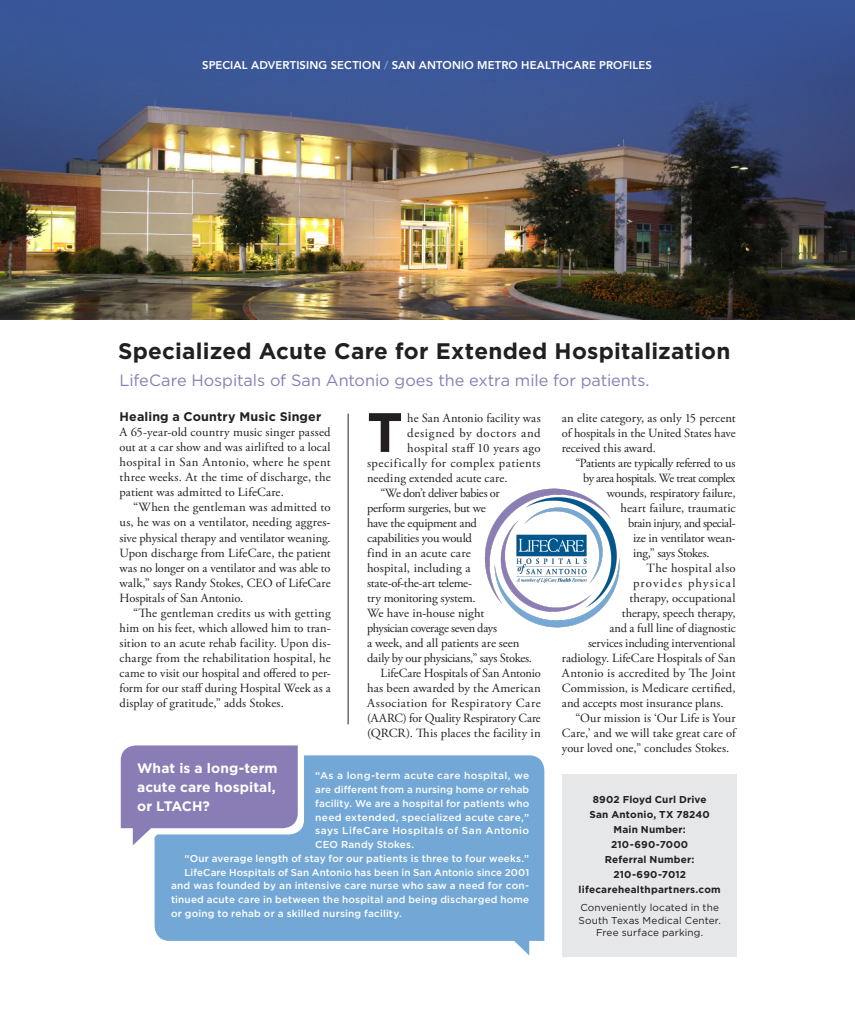
<style>
.page{position:relative;width:855px;height:1013px;background:#fff}
.page>*{position:absolute;margin:0;border:0;box-sizing:border-box;transform-origin:0 0}
.Body_Copy{font:700 55.38px "Gotham";color:#231f20}
.Headline{font:700 22.5px "Gotham";letter-spacing:.01em;color:#231f20}
.Headline-2{font:16.25px "Gotham";letter-spacing:-.005em;color:#8a7db5}
.Body_Copy-2{font:700 13.75px/19.1px "Gotham";letter-spacing:.005em;color:#fff}
.Body_Copy-3{font:12.5px/15px "Adobe Garamond Pro";color:#231f20;text-align:justify}
.Body_Copy-4{font:12.5px "Adobe Garamond Pro";letter-spacing:-.03em;color:#231f20}
.Body_Copy-5{font:12.5px "Adobe Garamond Pro";letter-spacing:-.02em;color:#231f20}
.Body_Copy-6{font:12.5px "Adobe Garamond Pro";letter-spacing:.025em;color:#231f20}
.Body_Copy-7{font:12.5px "Adobe Garamond Pro";letter-spacing:.04em;color:#231f20}
.Body_Copy-8{font:12.5px "Adobe Garamond Pro";letter-spacing:-.04em;color:#231f20}
.Subhead{font:700 12.5px "Gotham";letter-spacing:.01em;color:#231f20}
.Body_Copy-9{font:12.5px "Adobe Garamond Pro";letter-spacing:.05em;color:#231f20}
.Body_Copy-10{font:12.5px "Adobe Garamond Pro";letter-spacing:.085em;color:#231f20}
.Body_Text{font:800 11.25px "Avenir";letter-spacing:.015em;color:#fff}
.Body_Copy-11{font:500 10px/13.8px "Gotham";letter-spacing:.02em;color:#fff;text-align:justify}
.Body_Copy-12{font:700 10px/15px "Gotham";letter-spacing:.02em;color:#231f20;text-align:center}
.Body_Copy-13{font:10px/12.5px "Gotham";letter-spacing:.015em;color:#231f20}
.s1{color:#73a8d6}
</style>
<div class="page">
<div style="left:155px;top:755px;width:389px;height:185px;background:#73a8d6"></div>
<img style="left:0;top:2px;width:855px;height:318px">
<div style="left:562px;top:774px;width:175px;height:183px;background:#e6e7e9"></div>
<img style="left:484px;top:488px;width:136px;height:140px">
<svg style="left:121px;top:745px;width:183px;height:106px;background:#9491c1"></svg>
<hr style="left:348px;top:413px;width:1px;height:311px;background:#231f20">
<svg style="left:512px;top:938px;width:17px;height:17px"></svg>
<p class="Body_Text" style="left:202px;top:56px;width:451px">SPECIAL ADVERTISING SECTION <span class="s1">/</span> SAN ANTONIO METRO HEALTHCARE PROFILES</p>
<p class="Headline" style="left:118px;top:338px;width:614px">Specialized Acute Care for Extended Hospitalization</p>
<p class="Headline-2" style="left:120px;top:371px;width:532px">LifeCare Hospitals of San Antonio goes the extra mile for patients.</p>
<p class="Subhead" style="left:120px;top:410px;width:203px">Healing a Country Music Singer</p>
<p class="Body_Copy-3" style="left:120px;top:425px;width:213px">A 65-year-old country music singer passed out at a car show and was airlifted to a local hospital in San Antonio, where he spent three weeks. At the time of discharge, the patient was admitted to LifeCare.</p>
<p class="Body_Copy-3" style="left:120px;top:500px;width:213px;text-indent:14px">“When the gentleman was admitted to us, he was on a ventilator, needing aggres&shy;sive physical therapy and ventilator weaning.<br>Upon discharge from LifeCare, the patient was no longer on a ventilator and was able to walk,” says Randy Stokes, CEO of LifeCare Hospitals of San Antonio.</p>
<p class="Body_Copy-3" style="left:120px;top:605px;width:213px;text-indent:14px">“The gentleman credits us with getting him on his feet, which allowed him to tran&shy;sition to an acute rehab facility. Upon dis&shy;charge from the rehabilitation hospital, he came to visit our hospital and offered to per&shy;form for our staff during Hospital Week as a display of gratitude,” adds Stokes.</p>
<p class="Body_Copy" style="left:367px;top:400px;width:37px">T</p>
<p class="Body_Copy-3" style="left:407px;top:411px;width:135px">he San Antonio facility was</p>
<p class="Body_Copy-9" style="left:407px;top:425px;width:135px">designed by doctors and</p>
<p class="Body_Copy-6" style="left:407px;top:440px;width:135px">hospital staff 10 years ago</p>
<p class="Body_Copy-7" style="left:367px;top:455px;width:175px">specifically for complex patients</p>
<p class="Body_Copy-3" style="left:367px;top:471px;width:142px">needing extended acute care.</p>
<p class="Body_Copy-3" style="left:367px;top:486px;width:167px;text-align:left;text-indent:13px">“We don’t deliver babies or perform surgeries, but we<br>have the equipment and capabilities you would<br>find in an acute care<br>hospital, including a state-of-the-art teleme-<br>try monitoring system.<br>We have in-house night<br>physician coverage seven days<br>a week, and all patients are seen daily by our physicians,” says Stokes.</p>
<p class="Body_Copy-3" style="left:367px;top:666px;width:175px;text-indent:13px">LifeCare Hospitals of San Antonio has been awarded by the American Association for Respiratory Care (AARC) for Quality Respiratory Care (QRCR). This places the facility in</p>
<p class="Body_Copy-2" style="left:137px;top:758px;width:142px">What is a long-term acute care hospital, or LTACH?</p>
<p class="Body_Copy-11" style="left:315px;top:768px;width:215px">“As a long-term acute care hospital, we are different from a nursing home or rehab facility. We are a hospital for patients who need extended, specialized acute care,” says LifeCare Hospitals of San Antonio CEO Randy Stokes.</p>
<p class="Body_Copy-11" style="left:185px;top:851px;width:346px">“Our average length of stay for our patients is three to four weeks.”</p>
<p class="Body_Copy-11" style="left:171px;top:865px;width:360px;text-indent:14px">LifeCare Hospitals of San Antonio has been in San Antonio since 2001 and was founded by an intensive care nurse who saw a need for con&shy;tinued acute care in between the hospital and being discharged home or going to rehab or a skilled nursing facility.</p>
<p class="Body_Copy-3" style="left:562px;top:411px;width:175px">an elite category, as only 15 percent of hospitals in the United States have received this award.</p>
<p class="Body_Copy-4" style="left:575px;top:455px;width:162px">“Patients are typically referred to us</p>
<p class="Body_Copy-8" style="left:583px;top:470px;width:154px">by area hospitals. We treat complex</p>
<p class="Body_Copy-5" style="left:607px;top:485px;width:130px">wounds, respiratory failure,</p>
<p class="Body_Copy-3" style="left:621px;top:501px;width:117px">heart failure, traumatic</p>
<p class="Body_Copy-4" style="left:628px;top:515px;width:109px">brain injury, and special-</p>
<p class="Body_Copy-3" style="left:633px;top:531px;width:104px">ize in ventilator wean-</p>
<p class="Body_Copy-5" style="left:633px;top:545px;width:78px">ing,” says Stokes.</p>
<p class="Body_Copy-6" style="left:647px;top:560px;width:91px">The hospital also</p>
<p class="Body_Copy-10" style="left:633px;top:575px;width:104px">provides physical</p>
<p class="Body_Copy-3" style="left:629px;top:591px;width:108px">therapy, occupational</p>
<p class="Body_Copy-3" style="left:622px;top:606px;width:115px">therapy, speech therapy,</p>
<p class="Body_Copy-3" style="left:609px;top:621px;width:128px">and a full line of diagnostic</p>
<p class="Body_Copy-3" style="left:588px;top:636px;width:149px">services including interventional</p>
<p class="Body_Copy-3" style="left:562px;top:651px;width:175px">radiology. LifeCare Hospitals of San</p>
<p class="Body_Copy-3" style="left:562px;top:666px;width:175px">Antonio is accredited by The Joint</p>
<p class="Body_Copy-3" style="left:562px;top:681px;width:175px">Commission, is Medicare certified,</p>
<p class="Body_Copy-3" style="left:562px;top:696px;width:163px">and accepts most insurance plans.</p>
<p class="Body_Copy-3" style="left:562px;top:711px;width:175px;text-indent:13px">“Our mission is ‘Our Life is Your Care,’ and we will take great care of your loved one,” concludes Stokes.</p>
<p class="Body_Copy-12" style="left:593px;top:791px;width:115px">8902 Floyd Curl Drive</p>
<p class="Body_Copy-12" style="left:589px;top:806px;width:122px">San Antonio, TX 78240<br>Main Number:</p>
<p class="Body_Copy-12" style="left:611px;top:836px;width:79px">210-690-7000</p>
<p class="Body_Copy-12" style="left:605px;top:851px;width:91px">Referral Number:<br>210-690-7012</p>
<p class="Body_Copy-12" style="left:579px;top:881px;width:144px">lifecarehealthpartners.com</p>
<p class="Body_Copy-13" style="left:579px;top:901px;width:144px">Conveniently located in the<br>South Texas Medical Center.</p>
<p class="Body_Copy-13" style="left:596px;top:926px;width:109px">Free surface parking.</p>
</div>
